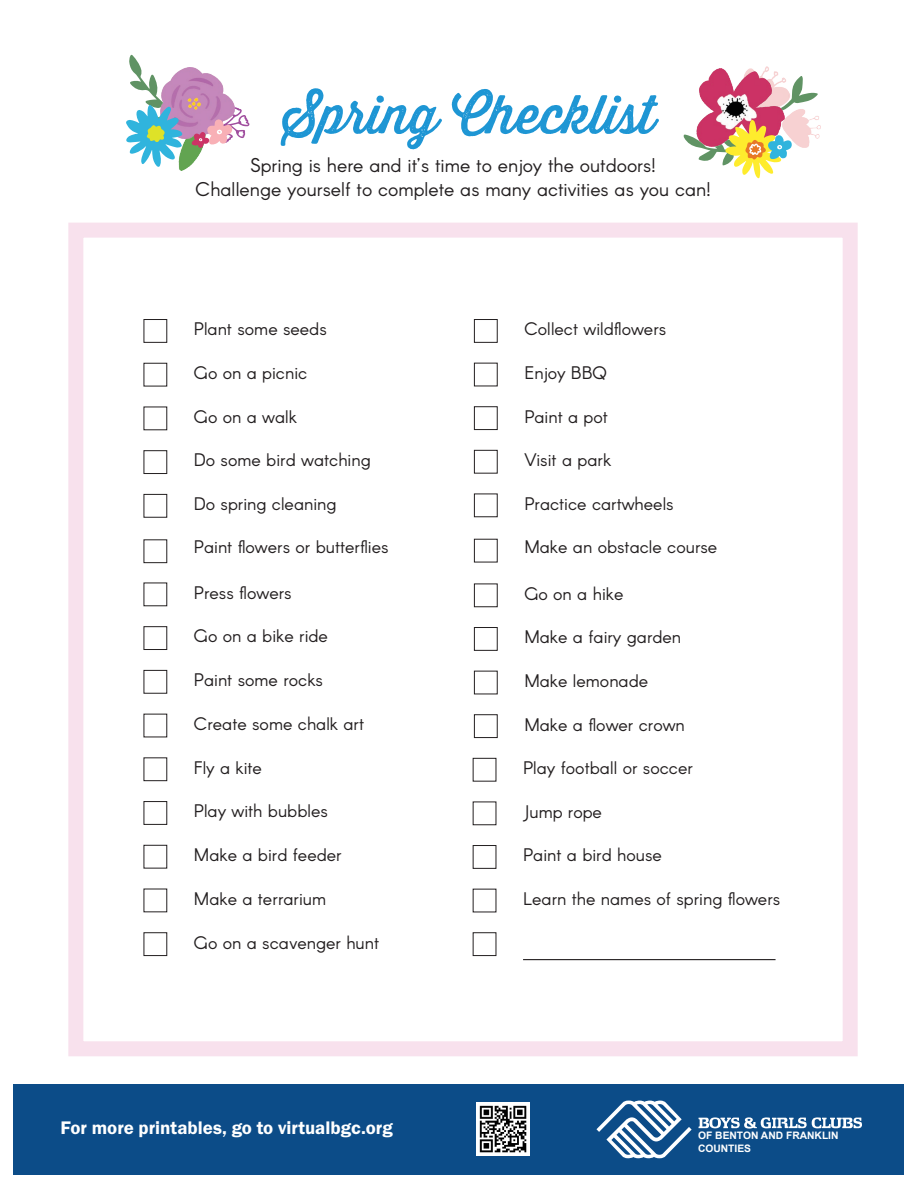
<style>
.page{position:relative;width:918px;height:1188px;background:#fff}
.page>*{position:absolute;margin:0;border:0;box-sizing:border-box;transform-origin:0 0}
.t1{font:52.95px "Thirsty Rough Reg";color:#1e96d4}
.t2{font:19.5px/24px "Arcon";color:#231f20;text-align:center}
.t3{font:18.9px "Franklin Gothic URW Dem";color:#fff}
.t4{font:17.85px "Arcon";color:#231f20}
.t5{font:700 10.35px/12.3px "Arial";color:#fff}
</style>
<div class="page">
<img style="left:765px;top:66px;width:55px;height:82px">
<svg style="left:784px;top:76px;width:34px;height:38px"></svg>
<div style="left:68px;top:223px;width:790px;height:833px;border:15px solid #f8e1ed"></div>
<img style="left:179px;top:139px;width:24px;height:32px">
<div style="left:14px;top:1084px;width:890px;height:91px;background:#0c4c88"></div>
<svg style="left:596px;top:1101px;width:96px;height:57px"></svg>
<svg style="left:699px;top:1117px;width:163px;height:12px"></svg>
<img style="left:477px;top:1103px;width:52px;height:52px">
<div style="left:143px;top:319px;width:24px;height:24px;background:#fff;border:1px solid #231f20"></div>
<div style="left:474px;top:319px;width:24px;height:24px;background:#fff;border:1px solid #231f20"></div>
<div style="left:474px;top:363px;width:24px;height:23px;background:#fff;border:1px solid #231f20"></div>
<div style="left:474px;top:406px;width:24px;height:24px;background:#fff;border:1px solid #231f20"></div>
<div style="left:143px;top:450px;width:24px;height:24px;background:#fff;border:1px solid #231f20"></div>
<div style="left:474px;top:450px;width:24px;height:24px;background:#fff;border:1px solid #231f20"></div>
<div style="left:143px;top:494px;width:24px;height:24px;background:#fff;border:1px solid #231f20"></div>
<div style="left:474px;top:493px;width:24px;height:24px;background:#fff;border:1px solid #231f20"></div>
<div style="left:143px;top:626px;width:24px;height:24px;background:#fff;border:1px solid #231f20"></div>
<div style="left:143px;top:670px;width:24px;height:24px;background:#fff;border:1px solid #231f20"></div>
<div style="left:474px;top:539px;width:24px;height:24px;background:#fff;border:1px solid #231f20"></div>
<div style="left:474px;top:583px;width:24px;height:24px;background:#fff;border:1px solid #231f20"></div>
<div style="left:474px;top:627px;width:24px;height:24px;background:#fff;border:1px solid #231f20"></div>
<div style="left:474px;top:671px;width:24px;height:23px;background:#fff;border:1px solid #231f20"></div>
<div style="left:474px;top:714px;width:24px;height:24px;background:#fff;border:1px solid #231f20"></div>
<div style="left:143px;top:801px;width:24px;height:24px;background:#fff;border:1px solid #231f20"></div>
<div style="left:473px;top:845px;width:23px;height:24px;background:#fff;border:1px solid #231f20"></div>
<div style="left:143px;top:932px;width:24px;height:24px;background:#fff;border:1px solid #231f20"></div>
<div style="left:473px;top:932px;width:23px;height:24px;background:#fff;border:1px solid #231f20"></div>
<img style="left:699px;top:68px;width:85px;height:52px">
<img style="left:183px;top:68px;width:52px;height:71px">
<svg style="left:126px;top:54px;width:57px;height:113px"></svg>
<svg style="left:684px;top:120px;width:108px;height:59px"></svg>
<svg style="left:191px;top:107px;width:59px;height:41px"></svg>
<hr style="left:523px;top:959px;width:253px;height:1px;background:#231f20">
<h1 class="t1" style="left:283px;top:75px;width:374px">Spring Checklist</h1>
<p class="t2" style="left:196px;top:154px;width:516px">Spring is here and it’s time to enjoy the outdoors!<br>Challenge yourself to complete as many activities as you can!</p>
<p class="t4" style="left:194px;top:318px;width:134px">Plant some seeds</p>
<p class="t4" style="left:524px;top:318px;width:143px">Collect wildflowers</p>
<p class="t4" style="left:194px;top:361px;width:115px">Go on a picnic</p>
<p class="t4" style="left:524px;top:361px;width:84px">Enjoy BBQ</p>
<p class="t4" style="left:194px;top:405px;width:105px">Go on a walk</p>
<p class="t4" style="left:524px;top:405px;width:85px">Paint a pot</p>
<p class="t4" style="left:194px;top:449px;width:179px">Do some bird watching</p>
<p class="t4" style="left:524px;top:449px;width:88px">Visit a park</p>
<p class="t4" style="left:194px;top:493px;width:144px">Do spring cleaning</p>
<p class="t4" style="left:524px;top:492px;width:151px">Practice cartwheels</p>
<p class="t4" style="left:194px;top:536px;width:196px">Paint flowers or butterflies</p>
<p class="t4" style="left:194px;top:581px;width:99px">Press flowers</p>
<p class="t4" style="left:194px;top:625px;width:136px">Go on a bike ride</p>
<p class="t4" style="left:194px;top:669px;width:131px">Paint some rocks</p>
<p class="t4" style="left:524px;top:535px;width:195px">Make an obstacle course</p>
<p class="t4" style="left:524px;top:582px;width:101px">Go on a hike</p>
<p class="t4" style="left:524px;top:626px;width:158px">Make a fairy garden</p>
<p class="t4" style="left:524px;top:669px;width:125px">Make lemonade</p>
<p class="t4" style="left:194px;top:712px;width:172px">Create some chalk art</p>
<p class="t4" style="left:524px;top:713px;width:162px">Make a flower crown</p>
<p class="t4" style="left:194px;top:756px;width:70px">Fly a kite</p>
<p class="t4" style="left:194px;top:800px;width:136px">Play with bubbles</p>
<p class="t4" style="left:194px;top:844px;width:149px">Make a bird feeder</p>
<p class="t4" style="left:523px;top:757px;width:171px">Play football or soccer</p>
<p class="t4" style="left:523px;top:800px;width:80px">Jump rope</p>
<p class="t4" style="left:523px;top:844px;width:140px">Paint a bird house</p>
<p class="t4" style="left:194px;top:887px;width:134px">Make a terrarium</p>
<p class="t4" style="left:523px;top:887px;width:259px">Learn the names of spring flowers</p>
<p class="t4" style="left:194px;top:931px;width:187px">Go on a scavenger hunt</p>
<p class="t3" style="left:60px;top:1116px;width:334px">For more printables, go to virtualbgc.org</p>
<p class="t5" style="left:698px;top:1130px;width:142px">OF BENTON AND FRANKLIN<br>COUNTIES</p>
</div>
